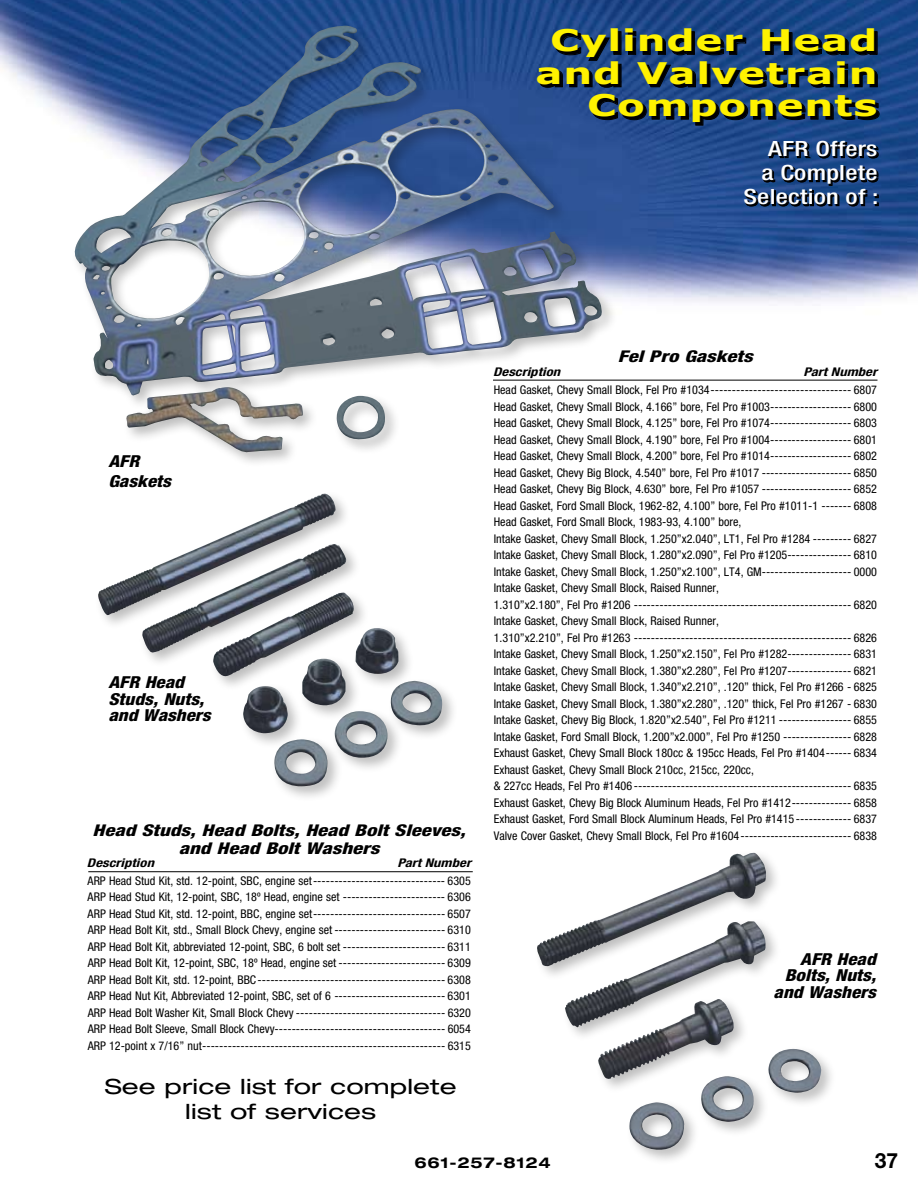
<style>
.page{position:relative;width:918px;height:1188px;background:#fff}
.page>*{position:absolute;margin:0;border:0;box-sizing:border-box;transform-origin:0 0}
.t1{font:700 29.7px/32.4px "Verdana";letter-spacing:.02em;color:#fff200;text-align:right;scale:1.36 1}
.t2{font:expanded 21px/25.2px "Helvetica Neue";letter-spacing:.005em;color:#000;text-align:center;scale:1.21 1}
.t3{font:500 condensed 21px/24px "Helvetica Neue";letter-spacing:.01em;color:#fff;text-align:right;scale:1.25 1}
.t4{font:700 21px "Helvetica Neue";color:#000}
.t5{font:italic 800 condensed 16.5px/16.5px "Helvetica Neue";color:#000;scale:1.15 1}
.t6{font:italic 800 condensed 16.2px "Helvetica Neue";color:#000;scale:1.28 1}
.t7{font:700 expanded 15px "Helvetica Neue";letter-spacing:.05em;color:#000}
.t8{font:condensed 12px/16.5px "Helvetica Neue";color:#000}
.t9{font:italic 700 condensed 12px "Helvetica Neue";letter-spacing:.005em;color:#000;scale:1.22 1}
</style>
<div class="page">
<img style="left:0;top:0;width:918px;height:873px">
<div style="left:613px;top:31px;width:8px;height:24px;border:1px solid #000"></div>
<svg style="left:628px;top:31px;width:119px;height:25px"></svg>
<svg style="left:765px;top:31px;width:113px;height:25px"></svg>
<svg style="left:617px;top:32px;width:5px;height:56px"></svg>
<svg style="left:639px;top:64px;width:57px;height:24px"></svg>
<div style="left:702px;top:64px;width:8px;height:23px;border:1px solid #000"></div>
<svg style="left:713px;top:63px;width:135px;height:25px"></svg>
<svg style="left:854px;top:69px;width:24px;height:19px"></svg>
<svg style="left:617px;top:96px;width:72px;height:24px"></svg>
<svg style="left:695px;top:98px;width:185px;height:28px"></svg>
<svg style="left:745px;top:139px;width:134px;height:68px"></svg>
<div style="left:70px;top:21px;width:547px;height:447px;background:#000;opacity:.26"></div>
<img style="left:65px;top:26px;width:538px;height:370px">
<div style="left:533px;top:848px;width:303px;height:317px;background:#000;opacity:.26"></div>
<img style="left:537px;top:852px;width:231px;height:129px">
<div style="left:94px;top:489px;width:363px;height:313px;background:#000;opacity:.26"></div>
<img style="left:98px;top:494px;width:238px;height:160px">
<hr style="left:493px;top:380px;width:385px;height:1px;background:#000">
<hr style="left:88px;top:871px;width:385px;height:1px;background:#000">
<h1 class="t1" style="left:536px;top:23px;width:253px">Cylinder Head and Valvetrain<br>Components</h1>
<h2 class="t3" style="left:743px;top:136px;width:110px">AFR Offers<br>a Complete<br>Selection of :</h2>
<h3 class="t6" style="left:618px;top:346px;width:107px">Fel Pro Gaskets</h3>
<p class="t9" style="left:493px;top:365px;width:56px">Description</p>
<p class="t9" style="left:803px;top:365px;width:62px">Part Number</p>
<p class="t8" style="left:494px;top:382px;width:385px">Head Gasket, Chevy Small Block, Fel Pro #1034--------------------------------- 6807<br>Head Gasket, Chevy Small Block, 4.166” bore, Fel Pro #1003------------------- 6800<br>Head Gasket, Chevy Small Block, 4.125” bore, Fel Pro #1074------------------- 6803<br>Head Gasket, Chevy Small Block, 4.190” bore, Fel Pro #1004------------------- 6801<br>Head Gasket, Chevy Small Block, 4.200” bore, Fel Pro #1014------------------- 6802<br>Head Gasket, Chevy Big Block, 4.540” bore, Fel Pro #1017 --------------------- 6850<br>Head Gasket, Chevy Big Block, 4.630” bore, Fel Pro #1057 --------------------- 6852<br>Head Gasket, Ford Small Block, 1962-82, 4.100” bore, Fel Pro #1011-1 ------- 6808<br>Head Gasket, Ford Small Block, 1983-93, 4.100” bore,<br>Intake Gasket, Chevy Small Block, 1.250”x2.040”, LT1, Fel Pro #1284 --------- 6827<br>Intake Gasket, Chevy Small Block, 1.280”x2.090”, Fel Pro #1205--------------- 6810<br>Intake Gasket, Chevy Small Block, 1.250”x2.100”, LT4, GM--------------------- 0000<br>Intake Gasket, Chevy Small Block, Raised Runner,<br>1.310”x2.180”, Fel Pro #1206 --------------------------------------------------- 6820<br>Intake Gasket, Chevy Small Block, Raised Runner,<br>1.310”x2.210”, Fel Pro #1263 --------------------------------------------------- 6826<br>Intake Gasket, Chevy Small Block, 1.250”x2.150”, Fel Pro #1282--------------- 6831<br>Intake Gasket, Chevy Small Block, 1.380”x2.280”, Fel Pro #1207--------------- 6821<br>Intake Gasket, Chevy Small Block, 1.340”x2.210”, .120” thick, Fel Pro #1266 - 6825<br>Intake Gasket, Chevy Small Block, 1.380”x2.280”, .120” thick, Fel Pro #1267 - 6830<br>Intake Gasket, Chevy Big Block, 1.820”x2.540”, Fel Pro #1211 ----------------- 6855<br>Intake Gasket, Ford Small Block, 1.200”x2.000”, Fel Pro #1250 ---------------- 6828<br>Exhaust Gasket, Chevy Small Block 180cc &amp; 195cc Heads, Fel Pro #1404------ 6834<br>Exhaust Gasket, Chevy Small Block 210cc, 215cc, 220cc,<br>&amp; 227cc Heads, Fel Pro #1406 --------------------------------------------------- 6835<br>Exhaust Gasket, Chevy Big Block Aluminum Heads, Fel Pro #1412-------------- 6858<br>Exhaust Gasket, Ford Small Block Aluminum Heads, Fel Pro #1415 ------------- 6837</p>
<h3 class="t5" style="left:108px;top:451px;width:56px;line-height:19.5px">AFR<br>Gaskets</h3>
<h3 class="t5" style="left:108px;top:674px;width:91px">AFR Head<br>Studs, Nuts, and Washers</h3>
<h3 class="t6" style="left:93px;top:820px;width:293px">Head Studs, Head Bolts, Head Bolt Sleeves,</h3>
<p class="t8" style="left:494px;top:827px;width:385px">Valve Cover Gasket, Chevy Small Block, Fel Pro #1604-------------------------- 6838</p>
<h3 class="t6" style="left:179px;top:838px;width:158px">and Head Bolt Washers</h3>
<p class="t9" style="left:87px;top:855px;width:56px">Description</p>
<p class="t9" style="left:397px;top:855px;width:62px">Part Number</p>
<p class="t8" style="left:88px;top:872px;width:385px;text-align:justify">ARP Head Stud Kit, std. 12-point, SBC, engine set------------------------------- 6305<br>ARP Head Stud Kit, 12-point, SBC, 18º Head, engine set ------------------------ 6306<br>ARP Head Stud Kit, std. 12-point, BBC, engine set------------------------------- 6507<br>ARP Head Bolt Kit, std., Small Block Chevy, engine set -------------------------- 6310<br>ARP Head Bolt Kit, abbreviated 12-point, SBC, 6 bolt set ------------------------ 6311<br>ARP Head Bolt Kit, 12-point, SBC, 18º Head, engine set ------------------------- 6309<br>ARP Head Bolt Kit, std. 12-point, BBC-------------------------------------------- 6308<br>ARP Head Nut Kit, Abbreviated 12-point, SBC, set of 6 -------------------------- 6301<br>ARP Head Bolt Washer Kit, Small Block Chevy ----------------------------------- 6320<br>ARP Head Bolt Sleeve, Small Block Chevy---------------------------------------- 6054<br>ARP 12-point x 7/16” nut--------------------------------------------------------- 6315</p>
<h3 class="t5" style="left:774px;top:950px;width:91px;text-align:right">AFR Head<br>Bolts, Nuts, and Washers</h3>
<h2 class="t2" style="left:105px;top:1073px;width:292px">See price list for complete list of services</h2>
<p class="t7" style="left:414px;top:1154px;width:138px">661-257-8124</p>
<h2 class="t4" style="left:875px;top:1147px;width:25px">37</h2>
</div>
